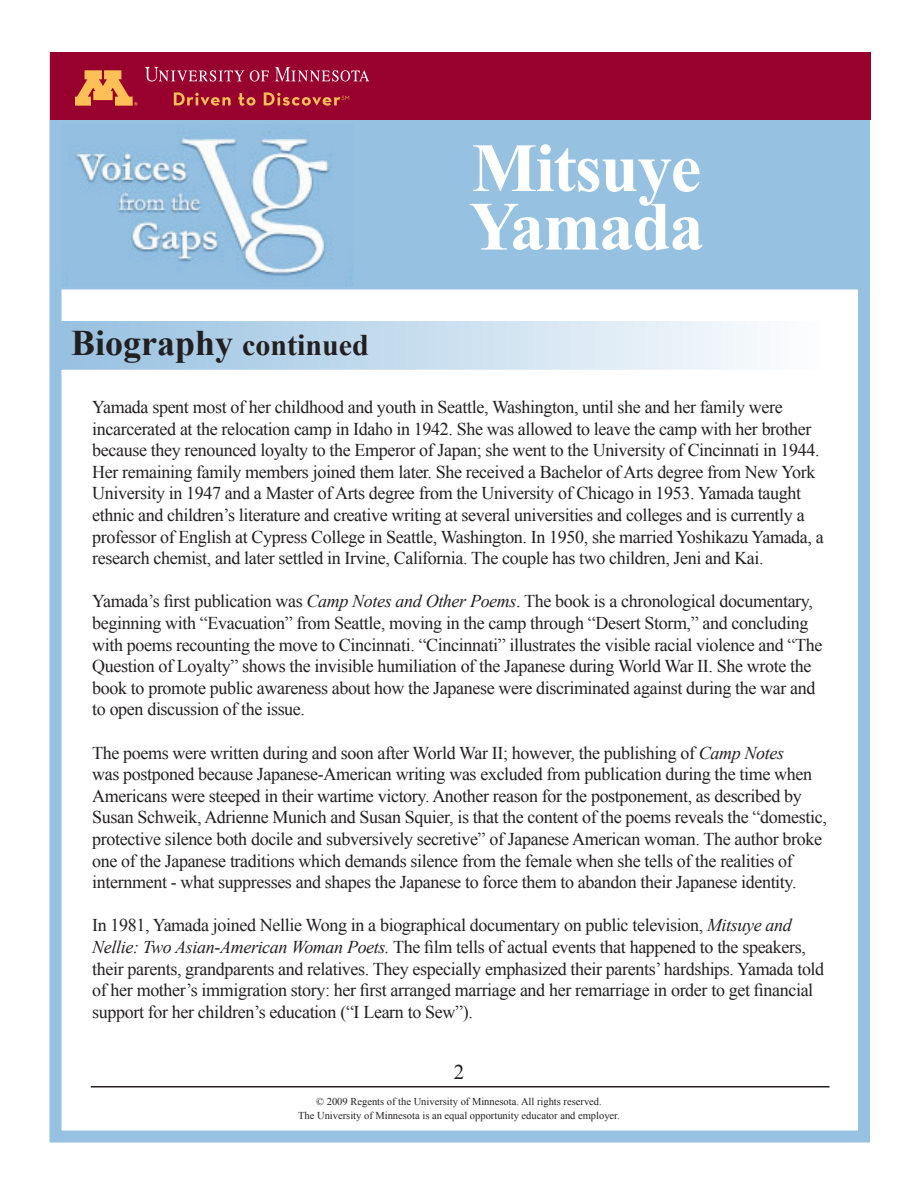
<style>
.page{position:relative;width:918px;height:1188px;background:#fff}
.page>*{position:absolute;margin:0;border:0;box-sizing:border-box;transform-origin:0 0}
.t1{font:700 69px/58.5px "Times New Roman";letter-spacing:-.02em;color:#fff}
.t2{font:700 36px "Times New Roman";color:#231f20}
.t3{font:21px "Times New Roman";color:#231f20}
.t4{font:18px/21.6px "Times New Roman";letter-spacing:-.02em;color:#231f20}
.t5{font:10.5px/13.5px "Times New Roman";color:#231f20;text-align:center}
.s1{font-size:30px}
.s2{font-style:italic}
</style>
<div class="page">
<div style="left:54px;top:320px;width:773px;height:51px;background:linear-gradient(to right,#96c0e1,#fefefe);border:2px solid #fff"></div>
<hr style="left:91px;top:1086px;width:739px;height:2px;background:#231f20">
<div style="left:56px;top:118px;width:810px;height:173px;background:#97c1e1;border:2px solid #fff"></div>
<img style="left:65px;top:132px;width:287px;height:153px">
<div style="left:50px;top:52px;width:820px;height:1091px;border:12px solid #97c1e1"></div>
<div style="left:50px;top:52px;width:821px;height:67px;background:#98012d"></div>
<svg style="left:75px;top:70px;width:63px;height:36px"></svg>
<svg style="left:275px;top:67px;width:94px;height:15px"></svg>
<svg style="left:250px;top:70px;width:19px;height:12px"></svg>
<svg style="left:145px;top:67px;width:99px;height:15px"></svg>
<svg style="left:174px;top:92px;width:57px;height:14px"></svg>
<svg style="left:238px;top:93px;width:18px;height:13px"></svg>
<svg style="left:264px;top:92px;width:85px;height:14px"></svg>
<h2 class="t2" style="left:71px;top:318px;width:299px">Biography <span class="s1">continued</span></h2>
<h1 class="t1" style="left:469px;top:137px;width:236px">Mitsuye<br>Yamada</h1>
<p class="t4" style="left:92px;top:396px;width:733px">Yamada spent most of her childhood and youth in Seattle, Washington, until she and her family were incarcerated at the relocation camp in Idaho in 1942. She was allowed to leave the camp with her brother because they renounced loyalty to the Emperor of Japan; she went to the University of Cincinnati in 1944.<br>Her remaining family members joined them later. She received a Bachelor of Arts degree from New York University in 1947 and a Master of Arts degree from the University of Chicago in 1953. Yamada taught ethnic and children’s literature and creative writing at several universities and colleges and is currently a professor of English at Cypress College in Seattle, Washington. In 1950, she married Yoshikazu Yamada, a research chemist, and later settled in Irvine, California. The couple has two children, Jeni and Kai.</p>
<p class="t4" style="left:92px;top:590px;width:732px">Yamada’s first publication was <span class="s2">Camp Notes and Other Poems</span>. The book is a chronological documentary, beginning with “Evacuation” from Seattle, moving in the camp through “Desert Storm,” and concluding with poems recounting the move to Cincinnati. “Cincinnati” illustrates the visible racial violence and “The Question of Loyalty” shows the invisible humiliation of the Japanese during World War II. She wrote the book to promote public awareness about how the Japanese were discriminated against during the war and to open discussion of the issue.</p>
<p class="t4" style="left:92px;top:741px;width:736px">The poems were written during and soon after World War II; however, the publishing of <span class="s2">Camp Notes<br></span>was postponed because Japanese-American writing was excluded from publication during the time when Americans were steeped in their wartime victory. Another reason for the postponement, as described by Susan Schweik, Adrienne Munich and Susan Squier, is that the content of the poems reveals the “domestic, protective silence both docile and subversively secretive” of Japanese American woman. The author broke one of the Japanese traditions which demands silence from the female when she tells of the realities of internment - what suppresses and shapes the Japanese to force them to abandon their Japanese identity.</p>
<p class="t4" style="left:92px;top:914px;width:734px">In 1981, Yamada joined Nellie Wong in a biographical documentary on public television, <span class="s2">Mitsuye and Nellie: Two Asian-American Woman Poets.</span> The film tells of actual events that happened to the speakers, their parents, grandparents and relatives. They especially emphasized their parents’ hardships. Yamada told of her mother’s immigration story: her first arranged marriage and her remarriage in order to get financial support for her children’s education (“I Learn to Sew”).</p>
<p class="t3" style="left:454px;top:1058px;width:12px">2</p>
<p class="t5" style="left:298px;top:1095px;width:323px">© 2009 Regents of the University of Minnesota. All rights reserved.<br>The University of Minnesota is an equal opportunity educator and employer.</p>
</div>
